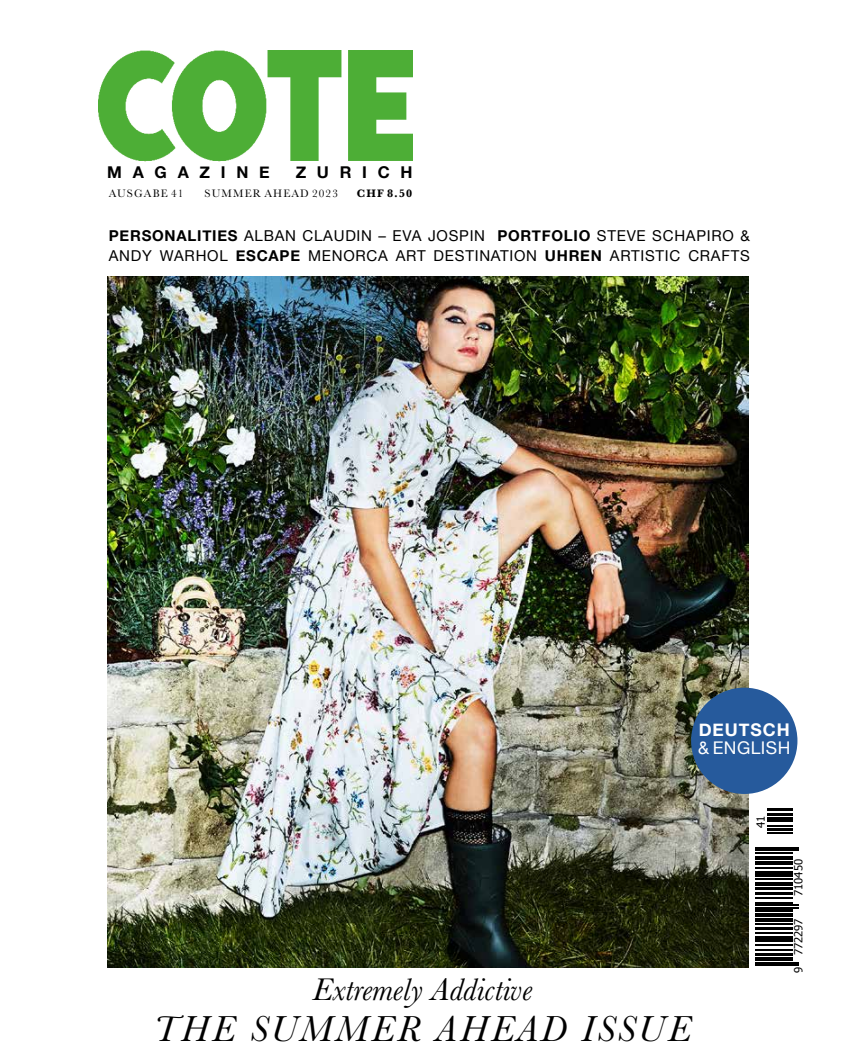
<style>
.page{position:relative;width:851px;height:1063px;background:#fff}
.page>*{position:absolute;margin:0;border:0;box-sizing:border-box;transform-origin:0 0}
.t1{font:italic 37.5px "Baskerville";letter-spacing:.075em;color:#000}
.t2{font:italic 32.5px "Baskerville";color:#000}
.t3{font:17.5px "Helvetica Neue";letter-spacing:.025em;color:#fff}
.t4{font:700 17.5px "Helvetica Neue";letter-spacing:.055em;color:#fff}
.t5{font:700 16.25px "Helvetica Neue";letter-spacing:.66em;color:#000}
.t6{font:15px/20px "Helvetica Neue";letter-spacing:.05em;color:#000}
.t7{font:11.25px "Baskerville";letter-spacing:.1em;color:#000}
.t8{font:11.25px "Tahoma";color:#000}
.t9{font:700 11.25px "Baskerville";color:#000}
.s1{font-weight:700}
</style>
<div class="page">
<img style="left:108px;top:276px;width:640px;height:691px">
<img style="left:98px;top:50px;width:314px;height:112px">
<svg style="left:755px;top:808px;width:44px;height:158px"></svg>
<hr style="left:755px;top:965px;width:43px;height:1px;background:#000">
<hr style="left:755px;top:962px;width:43px;height:1px;background:#000">
<hr style="left:755px;top:957px;width:37px;height:4px;background:#000">
<hr style="left:755px;top:953px;width:37px;height:3px;background:#000">
<hr style="left:755px;top:950px;width:37px;height:1px;background:#000">
<hr style="left:755px;top:945px;width:37px;height:1px;background:#000">
<hr style="left:755px;top:940px;width:37px;height:2px;background:#000">
<hr style="left:755px;top:936px;width:37px;height:2px;background:#000">
<hr style="left:755px;top:932px;width:37px;height:1px;background:#000">
<hr style="left:755px;top:927px;width:37px;height:3px;background:#000">
<hr style="left:755px;top:923px;width:37px;height:2px;background:#000">
<hr style="left:755px;top:918px;width:37px;height:4px;background:#000">
<hr style="left:755px;top:913px;width:37px;height:4px;background:#000">
<hr style="left:755px;top:910px;width:37px;height:2px;background:#000">
<hr style="left:755px;top:907px;width:43px;height:1px;background:#000">
<hr style="left:755px;top:905px;width:43px;height:1px;background:#000">
<hr style="left:755px;top:902px;width:37px;height:1px;background:#000">
<hr style="left:755px;top:897px;width:37px;height:1px;background:#000">
<hr style="left:755px;top:892px;width:37px;height:3px;background:#000">
<hr style="left:755px;top:887px;width:37px;height:3px;background:#000">
<hr style="left:755px;top:882px;width:37px;height:4px;background:#000">
<hr style="left:755px;top:878px;width:37px;height:2px;background:#000">
<hr style="left:755px;top:876px;width:37px;height:1px;background:#000">
<hr style="left:755px;top:871px;width:37px;height:4px;background:#000">
<hr style="left:755px;top:867px;width:37px;height:1px;background:#000">
<hr style="left:755px;top:861px;width:37px;height:4px;background:#000">
<hr style="left:755px;top:856px;width:37px;height:4px;background:#000">
<hr style="left:755px;top:852px;width:37px;height:1px;background:#000">
<hr style="left:755px;top:850px;width:43px;height:1px;background:#000">
<hr style="left:755px;top:847px;width:43px;height:1px;background:#000">
<svg style="left:767px;top:826px;width:25px;height:7px"></svg>
<hr style="left:767px;top:820px;width:25px;height:2px;background:#000">
<svg style="left:767px;top:817px;width:25px;height:1px"></svg>
<hr style="left:767px;top:813px;width:25px;height:3px;background:#000">
<hr style="left:767px;top:808px;width:25px;height:3px;background:#000">
<div style="left:691px;top:688px;width:106px;height:106px;background:#265a9c;border-radius:50%"></div>
<p class="t5" style="left:107px;top:159px;width:164px">MAGAZINE</p>
<p class="t5" style="left:295px;top:159px;width:118px">ZURICH</p>
<p class="t7" style="left:109px;top:186px;width:76px">AUSGABE 41</p>
<p class="t7" style="left:204px;top:186px;width:135px">SUMMER AHEAD 2023</p>
<p class="t9" style="left:357px;top:185px;width:57px">CHF 8.50</p>
<p class="t6" style="left:109px;top:226px;width:642px"><span class="s1">PERSONALITIES</span> ALBAN CLAUDIN – EVA JOSPIN <span class="s1">PORTFOLIO</span> STEVE SCHAPIRO &amp;<br>ANDY WARHOL <span class="s1">ESCAPE</span> MENORCA ART DESTINATION <span class="s1">UHREN</span> ARTISTIC CRAFTS</p>
<p class="t4" style="left:698px;top:716px;width:93px">DEUTSCH</p>
<p class="t3" style="left:698px;top:737px;width:94px">&amp; ENGLISH</p>
<h2 class="t2" style="left:312px;top:968px;width:221px">Extremely Addictive</h2>
<h1 class="t1" style="left:154px;top:1004px;width:538px">THE SUMMER AHEAD ISSUE</h1>
<p class="t8" style="left:753px;top:828px;width:14px;rotate:-90deg">41</p>
<p class="t8" style="left:790px;top:896px;width:38px;rotate:-90deg">710450</p>
<p class="t8" style="left:790px;top:973px;width:56px;rotate:-90deg">9 772297</p>
</div>
